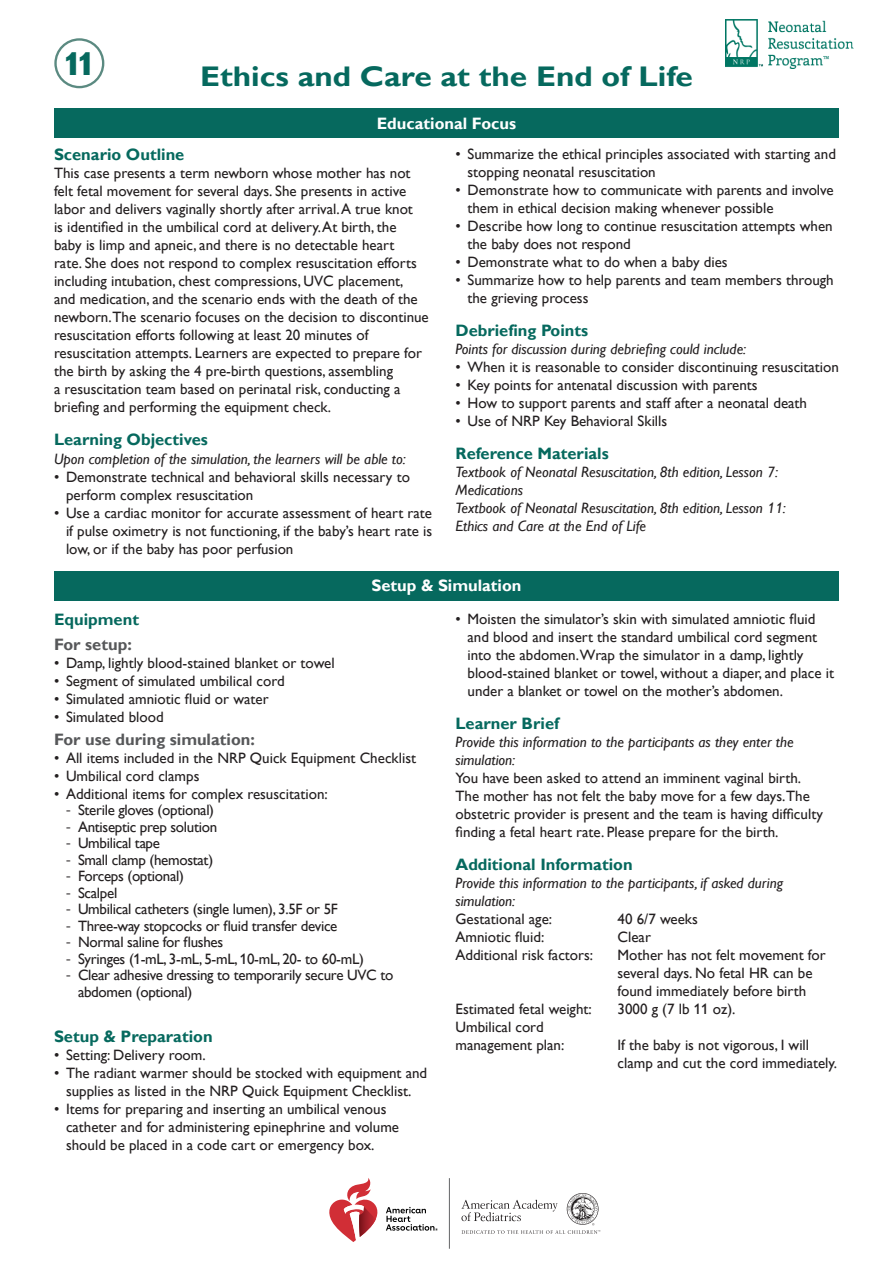
<style>
.page{position:relative;width:893px;height:1263px;background:#fff}
.page>*{position:absolute;margin:0;border:0;box-sizing:border-box;transform-origin:0 0}
.t1{font:700 32.4px "Gill Alt One";color:#06695e;scale:1.11 1}
.t2{font:700 28.35px "Gill Alt One";color:#06695e;scale:1.11 1}
.Sub_Header{font:700 16.5px "Gill Alt One";color:#06695e}
.Sub_Header-2{font:700 16.5px "Gill Alt One";color:#57585a}
.Sub_Header-3{font:700 16.5px "Gill Alt One";color:#fff}
.Bodytext_Gill{font:15px/18px "Gill Alt One";color:#231f20}
.Bodytext_Gill-2{font:italic 15px/18px "Gill Alt One";color:#231f20}
.Bodytext_Gill-3{font:15px/16.5px "Gill Alt One";letter-spacing:-.02em;color:#231f20}
.s1{font-family:"Myriad Pro"}
</style>
<div class="page">
<div style="left:54px;top:572px;width:785px;height:29px;background:#06695e"></div>
<div style="left:54px;top:108px;width:785px;height:30px;background:#06695e"></div>
<div style="left:54px;top:38px;width:50px;height:50px;border:2px solid #5b8a81;border-radius:50%"></div>
<img style="left:725px;top:20px;width:128px;height:48px">
<svg style="left:461px;top:1193px;width:139px;height:41px"></svg>
<svg style="left:329px;top:1178px;width:49px;height:64px"></svg>
<svg style="left:386px;top:1207px;width:52px;height:23px"></svg>
<hr style="left:449px;top:1178px;width:1px;height:71px;background:#636466">
<p class="t1" style="left:63px;top:45px;width:32px">11</p>
<p class="t2" style="left:200px;top:60px;width:446px">Ethics and Care at the End of Life</p>
<p class="Sub_Header-3" style="left:377px;top:113px;width:141px">Educational Focus</p>
<p class="Sub_Header" style="left:54px;top:145px;width:132px">Scenario Outline</p>
<p class="Bodytext_Gill" style="left:54px;top:164px;width:376px">This case presents a term newborn whose mother has not felt fetal movement for several days. She presents in active labor and delivers vaginally shortly after arrival. A true knot<br>is identified in the umbilical cord at delivery. At birth, the<br>baby is limp and apneic, and there is no detectable heart<br>rate. She does not respond to complex resuscitation efforts including intubation, chest compressions, UVC placement, and medication, and the scenario ends with the death of the newborn.The scenario focuses on the decision to discontinue resuscitation efforts following at least 20 minutes of resuscitation attempts. Learners are expected to prepare for the birth by asking the 4 pre-birth questions, assembling<br>a resuscitation team based on perinatal risk, conducting a briefing and performing the equipment check.</p>
<p class="Sub_Header" style="left:54px;top:430px;width:155px">Learning Objectives</p>
<p class="Bodytext_Gill-2" style="left:54px;top:449px;width:353px">Upon completion of the simulation, the learners will be able to:</p>
<p class="Bodytext_Gill" style="left:66px;top:467px;width:345px;text-indent:-12px">• Demonstrate technical and behavioral skills necessary to perform complex resuscitation</p>
<p class="Bodytext_Gill" style="left:66px;top:503px;width:368px;text-align:justify;text-indent:-12px">• Use a cardiac monitor for accurate assessment of heart rate if pulse oximetry is not functioning, if the baby’s heart rate is low, or if the baby has poor perfusion</p>
<p class="Bodytext_Gill" style="left:467px;top:145px;width:370px;text-indent:-12px">• Summarize the ethical principles associated with starting and stopping neonatal resuscitation</p>
<p class="Bodytext_Gill" style="left:467px;top:181px;width:368px;text-indent:-12px">• Demonstrate how to communicate with parents and involve them in ethical decision making whenever possible</p>
<p class="Bodytext_Gill" style="left:467px;top:217px;width:367px;text-indent:-12px">• Describe how long to continue resuscitation attempts when the baby does not respond</p>
<p class="Bodytext_Gill" style="left:455px;top:253px;width:274px">• Demonstrate what to do when a baby dies</p>
<p class="Bodytext_Gill" style="left:467px;top:271px;width:368px;text-indent:-12px">• Summarize how to help parents and team members through the grieving process</p>
<p class="Sub_Header" style="left:455px;top:321px;width:134px">Debriefing Points</p>
<p class="Bodytext_Gill-2" style="left:455px;top:340px;width:292px">Points for discussion during debriefing could include:</p>
<p class="Bodytext_Gill" style="left:455px;top:358px;width:385px">• When it is reasonable to consider discontinuing resuscitation</p>
<p class="Bodytext_Gill" style="left:455px;top:376px;width:304px">• Key points for antenatal discussion with parents</p>
<p class="Bodytext_Gill" style="left:455px;top:394px;width:353px">• How to support parents and staff after a neonatal death</p>
<p class="Bodytext_Gill" style="left:455px;top:412px;width:213px">• Use of NRP Key Behavioral Skills</p>
<p class="Sub_Header" style="left:455px;top:444px;width:155px">Reference Materials</p>
<p class="Bodytext_Gill-2" style="left:455px;top:463px;width:324px">Textbook of Neonatal Resuscitation, 8th edition, Lesson 7:<br>Medications</p>
<p class="Bodytext_Gill-2" style="left:455px;top:499px;width:332px">Textbook of Neonatal Resuscitation, 8th edition, Lesson 11:<br>Ethics and Care at the End of Life</p>
<p class="Sub_Header-3" style="left:371px;top:576px;width:152px">Setup &amp; Simulation</p>
<p class="Sub_Header" style="left:54px;top:610px;width:87px">Equipment</p>
<p class="Sub_Header-2" style="left:54px;top:635px;width:79px">For setup:</p>
<p class="Bodytext_Gill" style="left:54px;top:654px;width:282px">• Damp, lightly blood-stained blanket or towel</p>
<p class="Bodytext_Gill" style="left:54px;top:672px;width:232px">• Segment of simulated umbilical cord</p>
<p class="Bodytext_Gill" style="left:54px;top:690px;width:216px">• Simulated amniotic fluid or water</p>
<p class="Bodytext_Gill" style="left:54px;top:708px;width:111px">• Simulated blood</p>
<p class="Sub_Header-2" style="left:54px;top:729px;width:202px">For use during simulation:</p>
<p class="Bodytext_Gill" style="left:54px;top:748px;width:364px">• All items included in the NRP Quick Equipment Checklist</p>
<p class="Bodytext_Gill" style="left:54px;top:766px;width:147px">• Umbilical cord clamps</p>
<p class="Bodytext_Gill" style="left:54px;top:784px;width:275px">• Additional items for complex resuscitation:</p>
<p class="Bodytext_Gill-3" style="left:66px;top:802px;width:150px"><span class="s1">-</span> Sterile gloves (optional)</p>
<p class="Bodytext_Gill-3" style="left:66px;top:818px;width:153px"><span class="s1">-</span> Antiseptic prep solution</p>
<p class="Bodytext_Gill-3" style="left:66px;top:835px;width:96px"><span class="s1">-</span> Umbilical tape</p>
<p class="Bodytext_Gill-3" style="left:66px;top:851px;width:149px"><span class="s1">-</span> Small clamp (hemostat)</p>
<p class="Bodytext_Gill-3" style="left:66px;top:868px;width:119px"><span class="s1">-</span> Forceps (optional)</p>
<p class="Bodytext_Gill-3" style="left:66px;top:884px;width:53px"><span class="s1">-</span> Scalpel</p>
<p class="Bodytext_Gill-3" style="left:66px;top:901px;width:273px"><span class="s1">-</span> Umbilical catheters (single lumen), 3.5F or 5F</p>
<p class="Bodytext_Gill-3" style="left:66px;top:917px;width:273px"><span class="s1">-</span> Three-way stopcocks or fluid transfer device</p>
<p class="Bodytext_Gill-3" style="left:66px;top:934px;width:159px"><span class="s1">-</span> Normal saline for flushes</p>
<p class="Bodytext_Gill-3" style="left:66px;top:950px;width:299px"><span class="s1">-</span> Syringes (1-mL, 3-mL, 5-mL, 10-mL, 20- to 60-mL)</p>
<p class="Bodytext_Gill-3" style="left:78px;top:967px;width:317px;text-indent:-12px"><span class="s1">-</span> Clear adhesive dressing to temporarily secure UVC to abdomen (optional)</p>
<p class="Sub_Header" style="left:54px;top:1026px;width:160px">Setup &amp; Preparation</p>
<p class="Bodytext_Gill" style="left:54px;top:1045px;width:153px">• Setting: Delivery room.</p>
<p class="Bodytext_Gill" style="left:54px;top:1063px;width:375px;text-align:center">• The radiant warmer should be stocked with equipment and supplies as listed in the NRP Quick Equipment Checklist.</p>
<p class="Bodytext_Gill" style="left:66px;top:1099px;width:335px;text-indent:-12px">• Items for preparing and inserting an umbilical venous catheter and for administering epinephrine and volume should be placed in a code cart or emergency box.</p>
<p class="Bodytext_Gill" style="left:467px;top:610px;width:368px;text-indent:-12px">• Moisten the simulator’s skin with simulated amniotic fluid and blood and insert the standard umbilical cord segment into the abdomen.Wrap the simulator in a damp, lightly blood-stained blanket or towel, without a diaper, and place it under a blanket or towel on the mother’s abdomen.</p>
<p class="Sub_Header" style="left:455px;top:714px;width:105px">Learner Brief</p>
<p class="Bodytext_Gill-2" style="left:455px;top:733px;width:340px">Provide this information to the participants as they enter the simulation:</p>
<p class="Bodytext_Gill" style="left:455px;top:769px;width:369px">You have been asked to attend an imminent vaginal birth.<br>The mother has not felt the baby move for a few days.The obstetric provider is present and the team is having difficulty finding a fetal heart rate. Please prepare for the birth.</p>
<p class="Sub_Header" style="left:455px;top:855px;width:179px">Additional Information</p>
<p class="Bodytext_Gill-2" style="left:455px;top:874px;width:329px">Provide this information to the participants, if asked during simulation:</p>
<p class="Bodytext_Gill" style="left:455px;top:910px;width:98px">Gestational age:</p>
<p class="Bodytext_Gill" style="left:617px;top:910px;width:82px">40 6/7 weeks</p>
<p class="Bodytext_Gill" style="left:455px;top:928px;width:90px">Amniotic fluid:</p>
<p class="Bodytext_Gill" style="left:617px;top:928px;width:35px">Clear</p>
<p class="Bodytext_Gill" style="left:455px;top:946px;width:139px">Additional risk factors:</p>
<p class="Bodytext_Gill" style="left:617px;top:946px;width:210px">Mother has not felt movement for</p>
<p class="Bodytext_Gill" style="left:617px;top:964px;width:197px">several days. No fetal HR can be</p>
<p class="Bodytext_Gill" style="left:617px;top:982px;width:190px">found immediately before birth</p>
<p class="Bodytext_Gill" style="left:455px;top:1000px;width:138px">Estimated fetal weight:</p>
<p class="Bodytext_Gill" style="left:617px;top:1000px;width:120px">3000 g (7 lb 11 oz).</p>
<p class="Bodytext_Gill" style="left:455px;top:1018px;width:90px">Umbilical cord</p>
<p class="Bodytext_Gill" style="left:455px;top:1036px;width:110px">management plan:</p>
<p class="Bodytext_Gill" style="left:617px;top:1036px;width:221px">If the baby is not vigorous, I will clamp and cut the cord immediately.</p>
</div>
